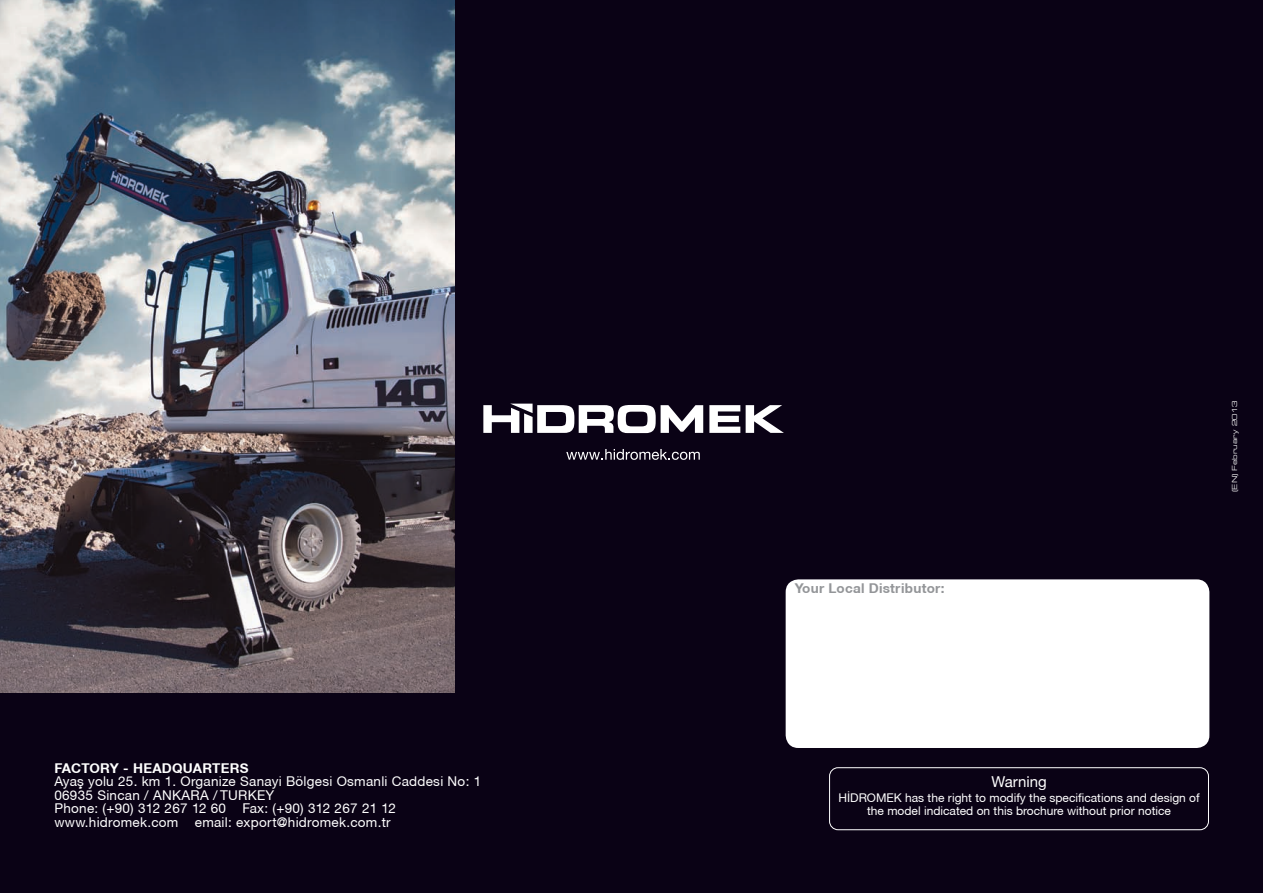
<style>
.page{position:relative;width:1263px;height:893px;background:#0a0215}
.page>*{position:absolute;margin:0;border:0;box-sizing:border-box;transform-origin:0 0}
.t1{font:15px "Helvetica Neue";color:#fff}
.t2{font:13.5px/13.5px "Helvetica Neue CE";letter-spacing:.02em;color:#fff}
.t3{font:700 13.5px "Helvetica Neue CE";letter-spacing:.02em;color:#939598}
.t4{font:700 13.5px "Helvetica Neue CE";letter-spacing:.02em;color:#fff}
.t5{font:12px/13.5px "Helvetica Neue CE";color:#fff;text-align:center}
.t6{font:7.5px "Euro Stile Extended";color:#fff}
</style>
<div class="page">
<svg style="left:566px;top:449px;width:134px;height:11px"></svg>
<div style="left:786px;top:579px;width:423px;height:169px;background:#fff;border-radius:13px"></div>
<div style="left:829px;top:767px;width:380px;height:63px;border:1px solid #fff;border-radius:9px"></div>
<img style="left:0;top:0;width:454px;height:693px">
<svg style="left:483px;top:404px;width:301px;height:29px"></svg>
<p class="t4" style="left:54px;top:763px;width:196px">FACTORY - HEADQUARTERS</p>
<p class="t2" style="left:54px;top:776px;width:428px">Ayaº yolu 25. km 1. Organize Sanayi Bölgesi Osmanli Caddesi No: 1<br>06935 Sincan / ANKARA / TURKEY<br>Phone: (+90) 312 267 12 60 Fax: (+90) 312 267 21 12 www.hidromek.com email: export@hidromek.com.tr</p>
<p class="t3" style="left:795px;top:584px;width:151px">Your Local Distributor:</p>
<p class="t6" style="left:1230px;top:492px;width:93px;rotate:-90deg">(EN) February 2013</p>
<p class="t1" style="left:991px;top:772px;width:57px">Warning</p>
<p class="t5" style="left:838px;top:792px;width:363px">HİDROMEK has the right to modify the specifications and design of the model indicated on this brochure without prior notice</p>
</div>
